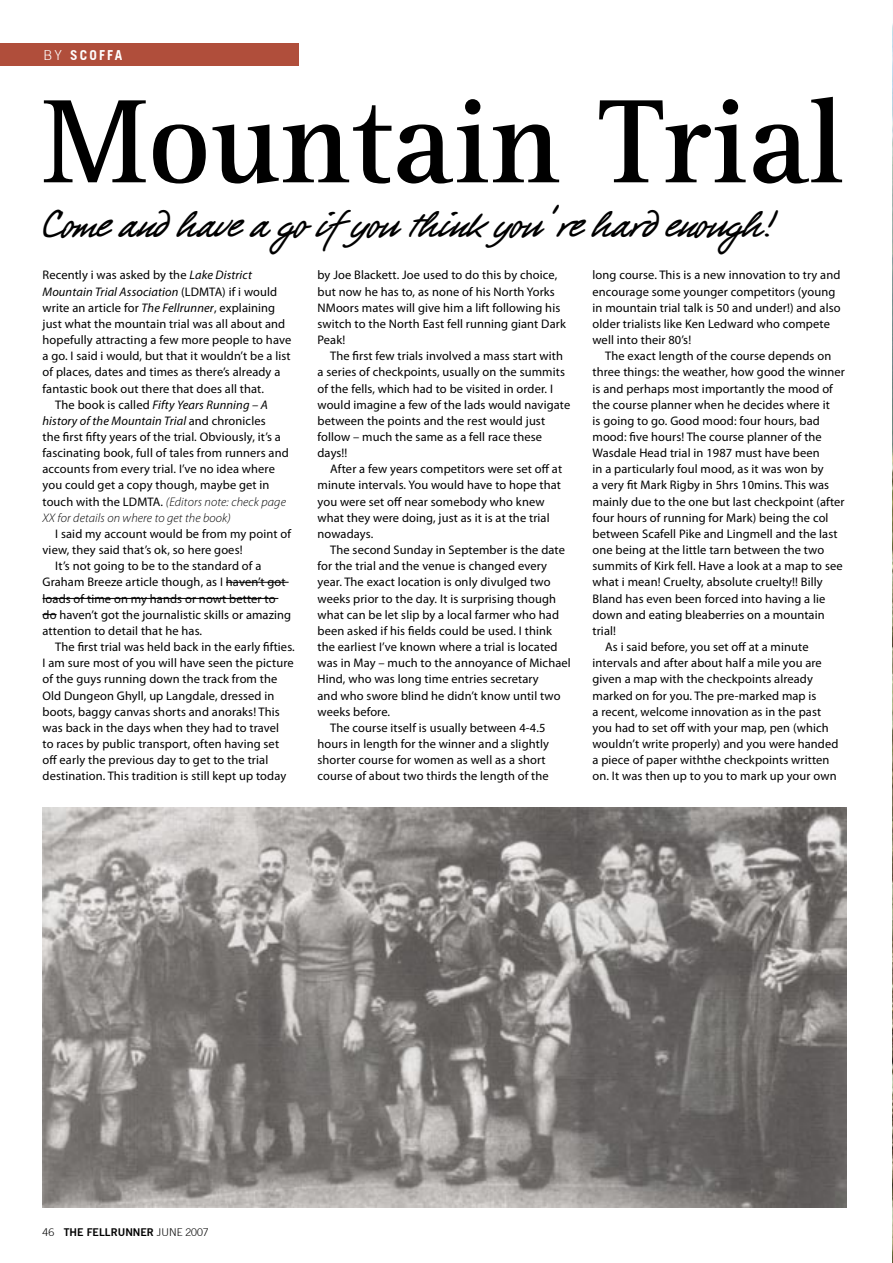
<style>
.page{position:relative;width:893px;height:1263px;background:#fff}
.page>*{position:absolute;margin:0;border:0;box-sizing:border-box;transform-origin:0 0}
.Header_rotis_serif{font:700 123px "Rotis Serif";color:#000}
.subheader_PT_script{font:42px "PT Script Barguzin";color:#000}
._1st_body_myriad_regular_8_3{font:700 13.5px "Trade Gothic";letter-spacing:.16em;color:#fff}
.body_myriad_regular_8_3{font:12.45px/16.2px "Myriad Pro";letter-spacing:.01em;color:#000}
._1st_body_myriad_regular_8_3-2{font:12.45px/16.2px "Myriad Pro";letter-spacing:.01em;color:#000}
.t1{font:10.5px "Trade Gothic Bold Two";color:#000}
.s1{font-weight:300}
.s2{font-style:italic}
.s3{font-weight:300;font-style:italic}
.s4{font-family:"Trade Gothic";font-weight:300}
</style>
<div class="page">
<img style="left:892px;top:23px;width:1px;height:1240px">
<div style="left:0;top:43px;width:299px;height:23px;background:#b04e3b"></div>
<hr style="left:226px;top:582px;width:63px;height:1px;background:#000">
<hr style="left:43px;top:598px;width:235px;height:1px;background:#000">
<svg style="left:43px;top:614px;width:14px;height:1px"></svg>
<img style="left:43px;top:808px;width:803px;height:399px">
<p class="_1st_body_myriad_regular_8_3" style="left:43px;top:47px;width:81px"><span class="s1">BY</span> SCOFFA</p>
<p class="Header_rotis_serif" style="left:43px;top:69px;width:802px">Mountain Trial</p>
<p class="subheader_PT_script" style="left:43px;top:196px;width:734px">Come and have a go if you think you’re hard enough!</p>
<p class="_1st_body_myriad_regular_8_3-2" style="left:43px;top:267px;width:250px">Recently i was asked by the <span class="s2">Lake District Mountain Trial Association</span> (LDMTA) if i would write an article for <span class="s2">The Fellrunner</span>, explaining just what the mountain trial was all about and hopefully attracting a few more people to have a go. I said i would, but that it wouldn’t be a list of places, dates and times as there’s already a fantastic book out there that does all that.</p>
<p class="body_myriad_regular_8_3" style="left:43px;top:397px;width:248px;text-indent:13px">The book is called <span class="s2">Fifty Years Running – A history of the Mountain Trial</span> and chronicles<br>the first fifty years of the trial. Obviously, it’s a fascinating book, full of tales from runners and accounts from every trial. I’ve no idea where you could get a copy though, maybe get in touch with the LDMTA. <span class="s3">(Editors note: check page XX for details on where to get the book)</span></p>
<p class="body_myriad_regular_8_3" style="left:43px;top:526px;width:250px;text-indent:13px">I said my account would be from my point of view, they said that’s ok, so here goes!</p>
<p class="body_myriad_regular_8_3" style="left:43px;top:558px;width:250px;text-indent:13px">It’s not going to be to the standard of a Graham Breeze article though, as I haven’t got loads of time on my hands or nowt better to do haven’t got the journalistic skills or amazing attention to detail that he has.</p>
<p class="body_myriad_regular_8_3" style="left:43px;top:639px;width:254px;text-indent:13px">The first trial was held back in the early fifties.<br>I am sure most of you will have seen the picture of the guys running down the track from the Old Dungeon Ghyll, up Langdale, dressed in boots, baggy canvas shorts and anoraks! This was back in the days when they had to travel<br>to races by public transport, often having set off early the previous day to get to the trial destination. This tradition is still kept up today</p>
<p class="body_myriad_regular_8_3" style="left:317px;top:267px;width:250px">by Joe Blackett. Joe used to do this by choice, but now he has to, as none of his North Yorks NMoors mates will give him a lift following his switch to the North East fell running giant Dark Peak!</p>
<p class="body_myriad_regular_8_3" style="left:317px;top:348px;width:254px;text-indent:13px">The first few trials involved a mass start with a series of checkpoints, usually on the summits of the fells, which had to be visited in order. I would imagine a few of the lads would navigate between the points and the rest would just follow – much the same as a fell race these days!!</p>
<p class="body_myriad_regular_8_3" style="left:317px;top:461px;width:246px;text-indent:13px">After a few years competitors were set off at minute intervals. You would have to hope that you were set off near somebody who knew what they were doing, just as it is at the trial nowadays.</p>
<p class="body_myriad_regular_8_3" style="left:317px;top:542px;width:255px;text-indent:13px">The second Sunday in September is the date for the trial and the venue is changed every year. The exact location is only divulged two weeks prior to the day. It is surprising though what can be let slip by a local farmer who had been asked if his fields could be used. I think the earliest I’ve known where a trial is located was in May – much to the annoyance of Michael Hind, who was long time entries secretary<br>and who swore blind he didn’t know until two weeks before.</p>
<p class="body_myriad_regular_8_3" style="left:317px;top:720px;width:233px;text-indent:13px">The course itself is usually between 4-4.5 hours in length for the winner and a slightly shorter course for women as well as a short course of about two thirds the length of the</p>
<p class="body_myriad_regular_8_3" style="left:592px;top:267px;width:250px">long course. This is a new innovation to try and encourage some younger competitors (young in mountain trial talk is 50 and under!) and also older trialists like Ken Ledward who compete well into their 80’s!</p>
<p class="body_myriad_regular_8_3" style="left:592px;top:348px;width:254px;text-indent:13px">The exact length of the course depends on three things: the weather, how good the winner is and perhaps most importantly the mood of the course planner when he decides where it<br>is going to go. Good mood: four hours, bad mood: five hours! The course planner of the Wasdale Head trial in 1987 must have been<br>in a particularly foul mood, as it was won by<br>a very fit Mark Rigby in 5hrs 10mins. This was mainly due to the one but last checkpoint (after four hours of running for Mark) being the col between Scafell Pike and Lingmell and the last one being at the little tarn between the two summits of Kirk fell. Have a look at a map to see what i mean! Cruelty, absolute cruelty!! Billy Bland has even been forced into having a lie down and eating bleaberries on a mountain trial!</p>
<p class="body_myriad_regular_8_3" style="left:592px;top:639px;width:247px;text-indent:13px">As i said before, you set off at a minute intervals and after about half a mile you are given a map with the checkpoints already marked on for you. The pre-marked map is<br>a recent, welcome innovation as in the past you had to set off with your map, pen (which wouldn’t write properly) and you were handed a piece of paper withthe checkpoints written on. It was then up to you to mark up your own</p>
<p class="t1" style="left:43px;top:1225px;width:168px"><span class="s4">46</span> THE FELLRUNNER <span class="s4">JUNE 2007</span></p>
</div>
